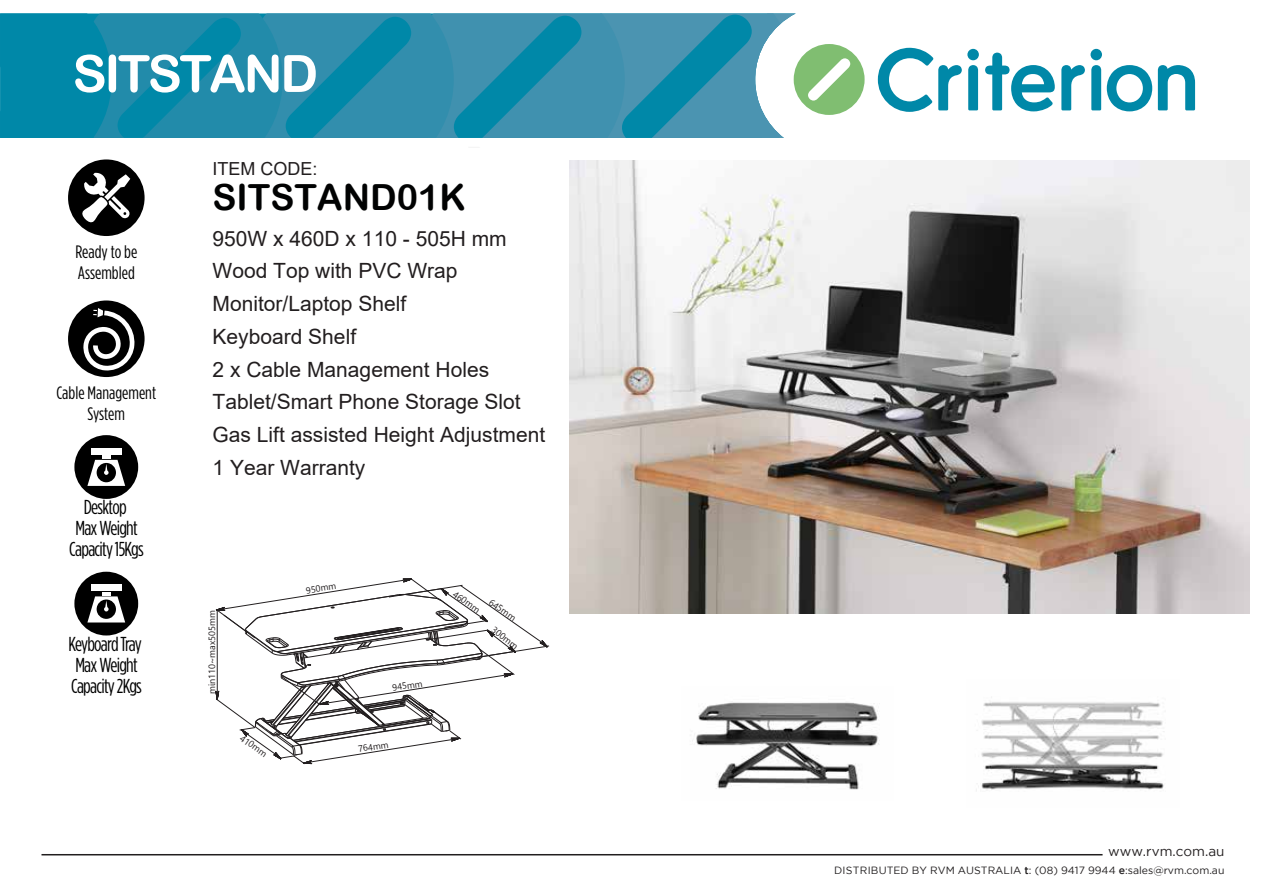
<style>
.page{position:relative;width:1263px;height:893px;background:#fff}
.page>*{position:absolute;margin:0;border:0;box-sizing:border-box;transform-origin:0 0}
.t1{font:51.45px "Arial Rounded MT Bold";letter-spacing:-.05em;color:#fff}
.t2{font:36px "Arial Rounded MT Bold";color:#010202}
.t3{font:21px/32.7px "Arial";color:#221e1f}
.t4{font:20.25px/21px "Gotham Condensed";letter-spacing:-.035em;color:#000}
.t5{font:18px/21.6px "Gotham Condensed";color:#010101}
.t6{font:18px "Arial";color:#221e1f}
.t7{font:13.5px "Gotham";color:#231f20}
.t8{font:10.5px "Gotham";color:#211e1f}
.t9{font:9.15px "Leelawadee";color:#231f20}
.s1{font-weight:500}
</style>
<div class="page">
<svg style="left:1061px;top:65px;width:24px;height:45px"></svg>
<svg style="left:985px;top:53px;width:70px;height:58px"></svg>
<svg style="left:1091px;top:49px;width:61px;height:62px"></svg>
<svg style="left:1158px;top:65px;width:37px;height:45px"></svg>
<svg style="left:878px;top:48px;width:101px;height:64px"></svg>
<hr style="left:42px;top:854px;width:1061px;height:1px;background:#211e1f">
<svg style="left:0;top:13px;width:865px;height:125px;background:#3998b1"></svg>
<div style="left:68px;top:159px;width:77px;height:77px;background:#000;border-radius:50%"></div>
<svg style="left:82px;top:172px;width:48px;height:51px"></svg>
<div style="left:68px;top:300px;width:77px;height:77px;background:#000;border-radius:50%"></div>
<svg style="left:82px;top:308px;width:53px;height:64px"></svg>
<div style="left:74px;top:572px;width:64px;height:63px;background:#000;border-radius:50%"></div>
<div style="left:91px;top:585px;width:31px;height:6px;background:#fff"></div>
<svg style="left:87px;top:592px;width:38px;height:30px"></svg>
<div style="left:74px;top:435px;width:64px;height:64px;background:#000;border-radius:50%"></div>
<div style="left:91px;top:448px;width:31px;height:6px;background:#fff"></div>
<svg style="left:87px;top:456px;width:38px;height:30px"></svg>
<img style="left:569px;top:160px;width:680px;height:454px">
<img style="left:976px;top:697px;width:188px;height:94px">
<img style="left:692px;top:702px;width:188px;height:88px">
<svg style="left:215px;top:578px;width:334px;height:186px"></svg>
<h1 class="t1" style="left:73px;top:43px;width:247px">SITSTAND</h1>
<p class="t5" style="left:75px;top:240px;width:63px">Ready to be<br>Assembled</p>
<p class="t5" style="left:56px;top:381px;width:101px;text-align:center">Cable Management<br>System</p>
<p class="t4" style="left:69px;top:496px;width:76px;text-align:center">Desktop<br>Max Weight<br>Capacity 15Kgs</p>
<p class="t4" style="left:68px;top:633px;width:75px">Keyboard Tray<br>Max Weight<br>Capacity 2Kgs</p>
<p class="t6" style="left:213px;top:156px;width:107px">ITEM CODE:</p>
<h2 class="t2" style="left:213px;top:176px;width:255px">SITSTAND01K</h2>
<p class="t3" style="left:213px;top:222px;width:334px">950W x 460D x 110 - 505H mm<br>Wood Top with PVC Wrap<br>Monitor/Laptop Shelf<br>Keyboard Shelf<br>2 x Cable Management Holes<br>Tablet/Smart Phone Storage Slot<br>Gas Lift assisted Height Adjustment<br>1 Year Warranty</p>
<p class="t9" style="left:207px;top:694px;width:85px;rotate:-90deg">m ~011n i m m505xa m</p>
<p class="t9" style="left:244px;top:733px;width:32px;rotate:35deg">410mm</p>
<p class="t9" style="left:305px;top:585px;width:32px;rotate:-9deg">950mm</p>
<p class="t9" style="left:392px;top:683px;width:32px;rotate:-9deg">945mm</p>
<p class="t9" style="left:357px;top:744px;width:32px;rotate:-9deg">764mm</p>
<p class="t9" style="left:457px;top:589px;width:32px;rotate:35deg">460mm</p>
<p class="t9" style="left:493px;top:597px;width:32px;rotate:35deg">645mm</p>
<p class="t9" style="left:496px;top:624px;width:32px;rotate:38deg">300mm</p>
<p class="t7" style="left:1108px;top:844px;width:118px">www.rvm.com.au</p>
<p class="t8" style="left:834px;top:864px;width:392px">DISTRIBUTED BY RVM AUSTRALIA <span class="s1">t</span>: (08) 9417 9944 <span class="s1">e</span>:sales@rvm.com.au</p>
</div>
